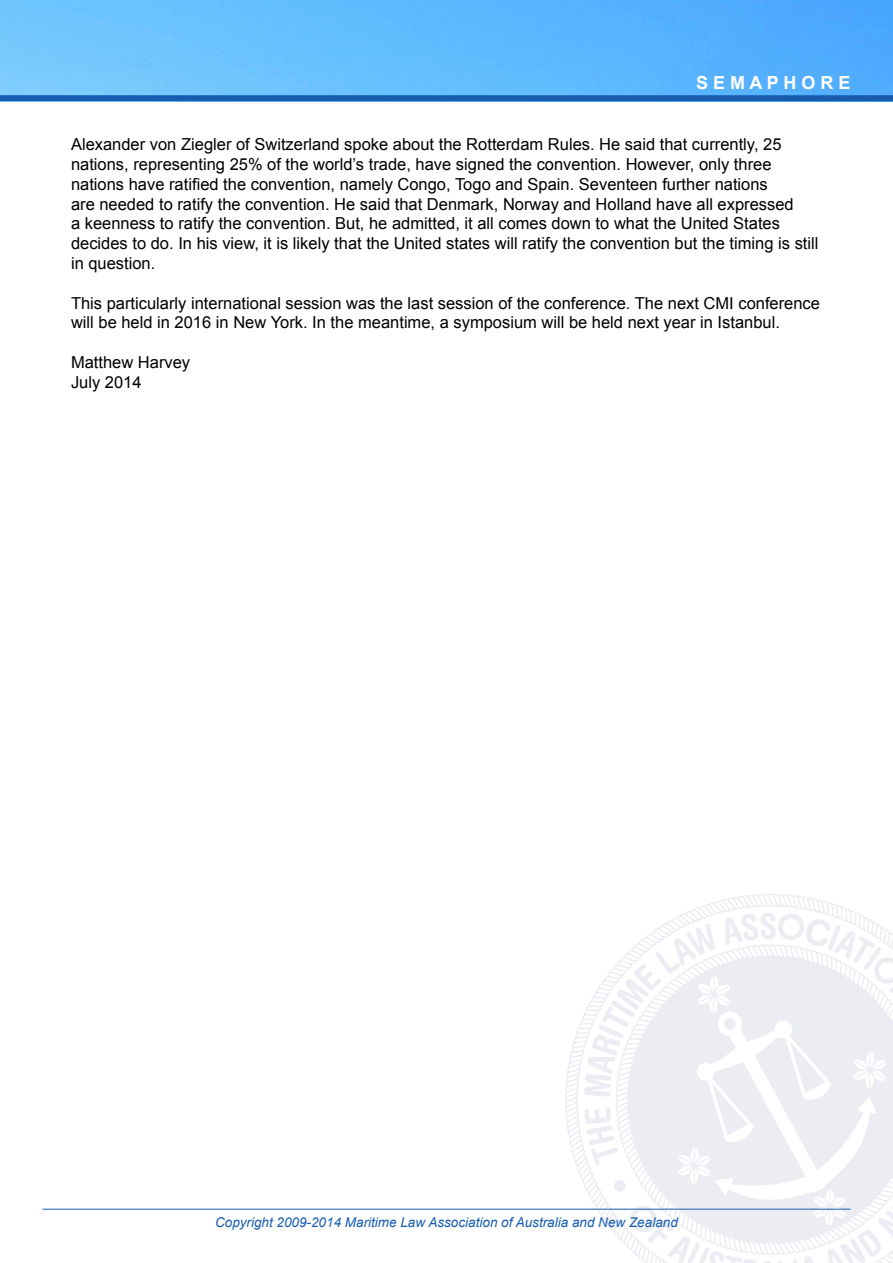
<style>
.page{position:relative;width:893px;height:1263px;background:#fff}
.page>*{position:absolute;margin:0;border:0;box-sizing:border-box;transform-origin:0 0}
.t1{font:700 18px "Arial";color:#fff}
.t2{font:16.5px/19.8px "Arial";color:#000}
.t3{font:italic 13.5px "Arial";color:#175daf}
</style>
<div class="page">
<svg style="left:564px;top:1015px;width:20px;height:194px"></svg>
<svg style="left:697px;top:894px;width:148px;height:14px"></svg>
<svg style="left:584px;top:912px;width:309px;height:351px"></svg>
<hr style="left:43px;top:1209px;width:807px;height:1px;background:#175daf">
<img style="left:0;top:0;width:893px;height:95px">
<div style="left:0;top:95px;width:893px;height:6px;background:#175daf"></div>
<p class="t1" style="left:696px;top:71px;width:156px">S E M A P H O R E</p>
<p class="t2" style="left:71px;top:135px;width:749px">Alexander von Ziegler of Switzerland spoke about the Rotterdam Rules. He said that currently, 25 nations, representing 25% of the world’s trade, have signed the convention. However, only three nations have ratified the convention, namely Congo, Togo and Spain. Seventeen further nations<br>are needed to ratify the convention. He said that Denmark, Norway and Holland have all expressed<br>a keenness to ratify the convention. But, he admitted, it all comes down to what the United States decides to do. In his view, it is likely that the United states will ratify the convention but the timing is still in question.</p>
<p class="t2" style="left:71px;top:293px;width:750px">This particularly international session was the last session of the conference. The next CMI conference will be held in 2016 in New York. In the meantime, a symposium will be held next year in Istanbul.</p>
<p class="t2" style="left:71px;top:352px;width:121px">Matthew Harvey<br>July 2014</p>
<p class="t3" style="left:215px;top:1213px;width:464px">Copyright 2009-2014 Maritime Law Association of Australia and New Zealand</p>
</div>
